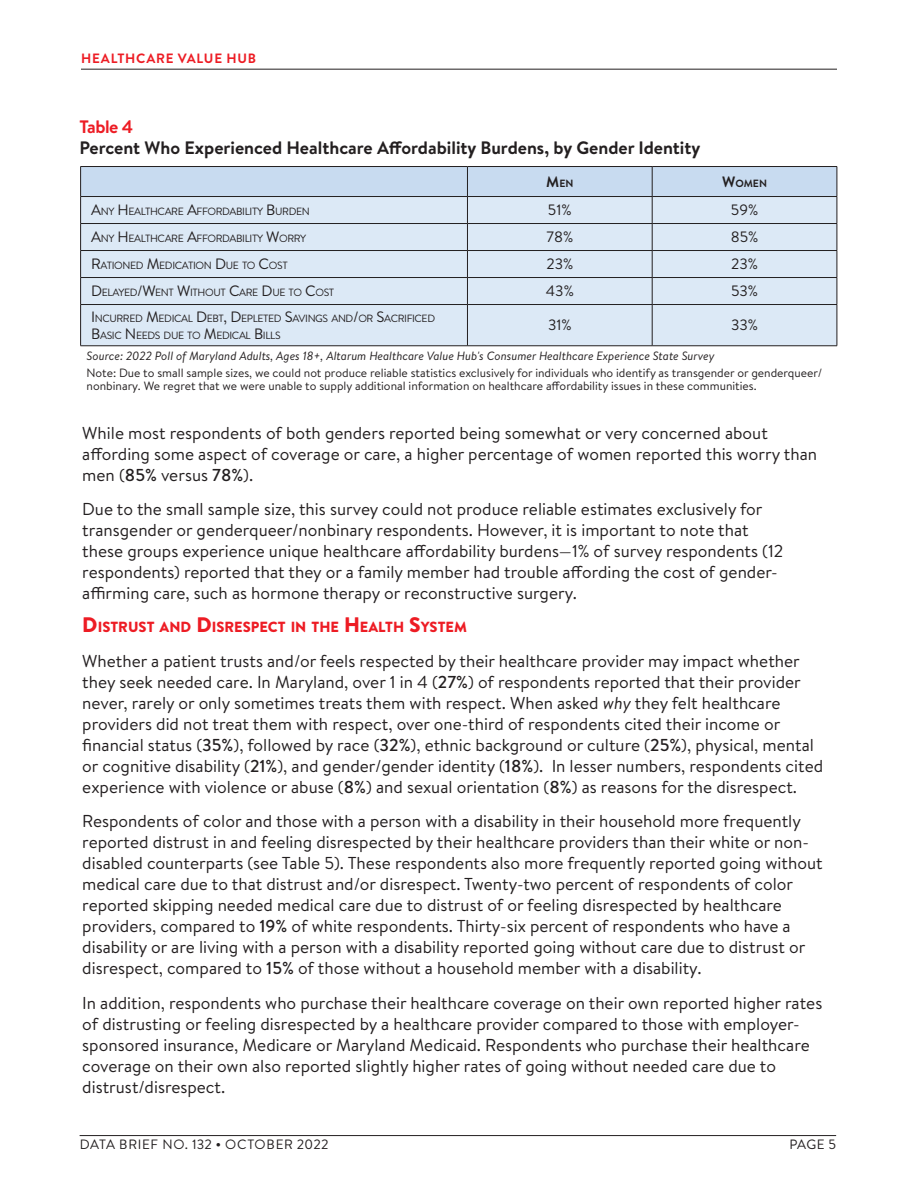
<style>
.page{position:relative;width:918px;height:1188px;background:#fff}
.page>*{position:absolute;margin:0;border:0;box-sizing:border-box;transform-origin:0 0}
.Figure_Title{font:700 18px "Brandon Text";color:#231f20}
.Figure_Title-2{font:700 18px "Brandon Text";letter-spacing:-.025em;color:#ed1c24}
.body{font:17.25px/21px "Brandon Text";color:#231f20}
.Body_First_Graph{font:17.25px/21px "Brandon Text";color:#231f20}
.t1{font:15px "Brandon Text";color:#231f20}
.Sub_Head{font:900 14.7px "Brandon Text";color:#ed1c24}
.t2{font:13.5px "Brandon Text";letter-spacing:.035em;color:#231f20}
.t3{font:700 13.5px "Brandon Text";letter-spacing:.06em;color:#ed1c24}
.t4{font:12px/13.5px "Brandon Text";color:#231f20}
.t5{font:italic 12px "Brandon Text";color:#231f20}
.Table_Body{font:10.5px/17.2px "Brandon Text";letter-spacing:-.035em;color:#231f20}
.body-2{font:700 10.5px "Brandon Text";color:#231f20}
.s1{font-size:15px}
.s2{font-weight:500}
.s3{font-size:21px}
.s4{font-style:italic}
.s5{font-weight:700}
</style>
<div class="page">
<hr style="left:81px;top:69px;width:756px;height:1px;background:#231f20">
<hr style="left:80px;top:1135px;width:756px;height:1px;background:#231f20">
<div style="left:81px;top:305px;width:756px;height:41px;background:#dce9f6"></div>
<hr style="left:80px;top:305px;width:1px;height:41px;background:#231f20">
<hr style="left:467px;top:305px;width:1px;height:41px;background:#231f20">
<hr style="left:652px;top:305px;width:1px;height:41px;background:#231f20">
<hr style="left:837px;top:305px;width:1px;height:41px;background:#231f20">
<hr style="left:467px;top:166px;width:185px;height:1px;background:#231f20">
<hr style="left:652px;top:166px;width:185px;height:1px;background:#231f20">
<hr style="left:80px;top:166px;width:387px;height:1px;background:#231f20">
<svg style="left:80px;top:167px;width:758px;height:137px;background:#d5e3f1"></svg>
<hr style="left:80px;top:223px;width:387px;height:1px;background:#231f20">
<hr style="left:467px;top:223px;width:185px;height:1px;background:#231f20">
<hr style="left:652px;top:223px;width:185px;height:1px;background:#231f20">
<hr style="left:80px;top:250px;width:387px;height:1px;background:#231f20">
<hr style="left:467px;top:250px;width:185px;height:1px;background:#231f20">
<hr style="left:652px;top:250px;width:185px;height:1px;background:#231f20">
<hr style="left:80px;top:277px;width:387px;height:1px;background:#231f20">
<hr style="left:467px;top:277px;width:185px;height:1px;background:#231f20">
<hr style="left:652px;top:277px;width:185px;height:1px;background:#231f20">
<hr style="left:80px;top:304px;width:387px;height:1px;background:#231f20">
<hr style="left:467px;top:304px;width:185px;height:1px;background:#231f20">
<hr style="left:652px;top:304px;width:185px;height:1px;background:#231f20">
<hr style="left:80px;top:346px;width:387px;height:1px;background:#231f20">
<hr style="left:467px;top:346px;width:185px;height:1px;background:#231f20">
<hr style="left:652px;top:346px;width:185px;height:1px;background:#231f20">
<p class="t3" style="left:81px;top:49px;width:177px">HEALTHCARE VALUE HUB</p>
<p class="Figure_Title-2" style="left:79px;top:114px;width:55px">Table 4</p>
<p class="Figure_Title" style="left:79px;top:135px;width:623px">Percent Who Experienced Healthcare Affordability Burdens, by Gender Identity</p>
<p class="body-2" style="left:546px;top:176px;width:29px"><span class="s1">M</span>EN</p>
<p class="body-2" style="left:722px;top:176px;width:46px"><span class="s1">W</span>OMEN</p>
<p class="Table_Body" style="left:91px;top:203px;width:220px"><span class="s1">A</span>NY <span class="s1">H</span>EALTHCARE <span class="s1">A</span>FFORDABILITY <span class="s1">B</span> URDEN</p>
<p class="t1" style="left:548px;top:200px;width:25px">51%</p>
<p class="t1" style="left:731px;top:200px;width:29px">59%</p>
<p class="Table_Body" style="left:91px;top:230px;width:217px"><span class="s1">A</span>NY <span class="s1">H</span>EALTH CARE <span class="s1">A</span>FFORDABILITY <span class="s1">W</span>ORRY</p>
<p class="t1" style="left:546px;top:227px;width:28px">78%</p>
<p class="t1" style="left:731px;top:227px;width:29px">85%</p>
<p class="Table_Body" style="left:91px;top:257px;width:198px"><span class="s1">R</span>ATIONED <span class="s1">M</span>EDICATION <span class="s1">D</span>UE TO <span class="s1">C</span>OST</p>
<p class="t1" style="left:546px;top:254px;width:28px">23%</p>
<p class="t1" style="left:731px;top:254px;width:28px">23%</p>
<p class="Table_Body" style="left:91px;top:284px;width:245px"><span class="s1">D</span> ELAYED<span class="s1">/W</span>ENT <span class="s1">W</span>ITHOUT <span class="s1">C</span>ARE <span class="s1">D</span> UE TO <span class="s1">C</span>OST</p>
<p class="t1" style="left:546px;top:281px;width:29px">43%</p>
<p class="t1" style="left:731px;top:281px;width:29px">53%</p>
<p class="Table_Body" style="left:91px;top:309px;width:346px"><span class="s1">I</span> NCURRED <span class="s1">M</span>EDICAL <span class="s1">D</span>EBT<span class="s1">, D</span>EPLETED <span class="s1">S</span>AVINGS AND<span class="s1">/</span>OR <span class="s1">S</span>ACRIFICED<br><span class="s1">B</span>ASIC <span class="s1">N</span> EEDS DUE TO <span class="s1">M</span>EDICAL <span class="s1">B</span> ILLS</p>
<p class="t1" style="left:548px;top:315px;width:25px">31%</p>
<p class="t1" style="left:731px;top:315px;width:29px">33%</p>
<p class="t5" style="left:87px;top:348px;width:629px">Source: 2022 Poll of Maryland Adults, Ages 18+, Altarum Healthcare Value Hub's Consumer Healthcare Experience State Survey</p>
<p class="t4" style="left:87px;top:365px;width:737px">Note: Due to small sample sizes, we could not produce reliable statistics exclusively for individuals who identify as transgender or genderqueer/ nonbinary. We regret that we were unable to supply additional information on healthcare affordability issues in these communities.</p>
<p class="body" style="left:82px;top:422px;width:736px">While most respondents of both genders reported being somewhat or very concerned about affording some aspect of coverage or care, a higher percentage of women reported this worry than men (<span class="s2">85%</span> versus <span class="s2">78%</span>).</p>
<p class="body" style="left:82px;top:498px;width:703px">Due to the small sample size, this survey could not produce reliable estimates exclusively for transgender or genderqueer/nonbinary respondents. However, it is important to note that these groups experience unique healthcare affordability burdens—1% of survey respondents (12 respondents) reported that they or a family member had trouble affording the cost of gender&shy;affirming care, such as hormone therapy or reconstructive surgery.</p>
<p class="Sub_Head" style="left:82px;top:617px;width:386px"><span class="s3">D</span>ISTRUST AND <span class="s3">D</span>ISRESPECT IN THE <span class="s3">H</span> EALTH <span class="s3">S</span>YSTEM</p>
<p class="Body_First_Graph" style="left:82px;top:650px;width:742px">Whether a patient trusts and/or feels respected by their healthcare provider may impact whether they seek needed care. In Maryland, over 1 in 4 (<span class="s2">27%</span>) of respondents reported that their provider never, rarely or only sometimes treats them with respect. When asked <span class="s4">why</span> they felt healthcare providers did not treat them with respect, over one-third of respondents cited their income or financial status (<span class="s2">35%</span>), followed by race (<span class="s2">32%</span>), ethnic background or culture (<span class="s2">25%</span>), physical, mental or cognitive disability (<span class="s2">21%</span>), and gender/gender identity (<span class="s2">18%</span>). In lesser numbers, respondents cited experience with violence or abuse (<span class="s2">8%</span>) and sexual orientation (<span class="s2">8%</span>) as reasons for the disrespect.</p>
<p class="body" style="left:82px;top:810px;width:742px">Respondents of color and those with a person with a disability in their household more frequently reported distrust in and feeling disrespected by their healthcare providers than their white or non&shy;disabled counterparts (see Table 5). These respondents also more frequently reported going without medical care due to that distrust and/or disrespect. Twenty-two percent of respondents of color reported skipping needed medical care due to distrust of or feeling disrespected by healthcare providers, compared to <span class="s2">19%</span> of white respondents. Thirty-six percent of respondents who have a disability or are living with a person with a disability reported going without care due to distrust or disrespect, compared to <span class="s2">15%</span> of those without a household member with a disability.</p>
<p class="body" style="left:82px;top:992px;width:742px">In addition, respondents who purchase their healthcare coverage on their own reported higher rates of distrusting or feeling disrespected by a healthcare provider compared to those with employer&shy;sponsored insurance, Medicare or Maryland Medicaid. Respondents who purchase their healthcare coverage on their own also reported slightly higher rates of going without needed care due to distrust/disrespect.</p>
<p class="t2" style="left:80px;top:1136px;width:250px">DATA BRIEF NO. 132 <span class="s5">•</span> OCTOBER 2022</p>
<p class="t2" style="left:789px;top:1136px;width:48px">PAGE 5</p>
</div>
